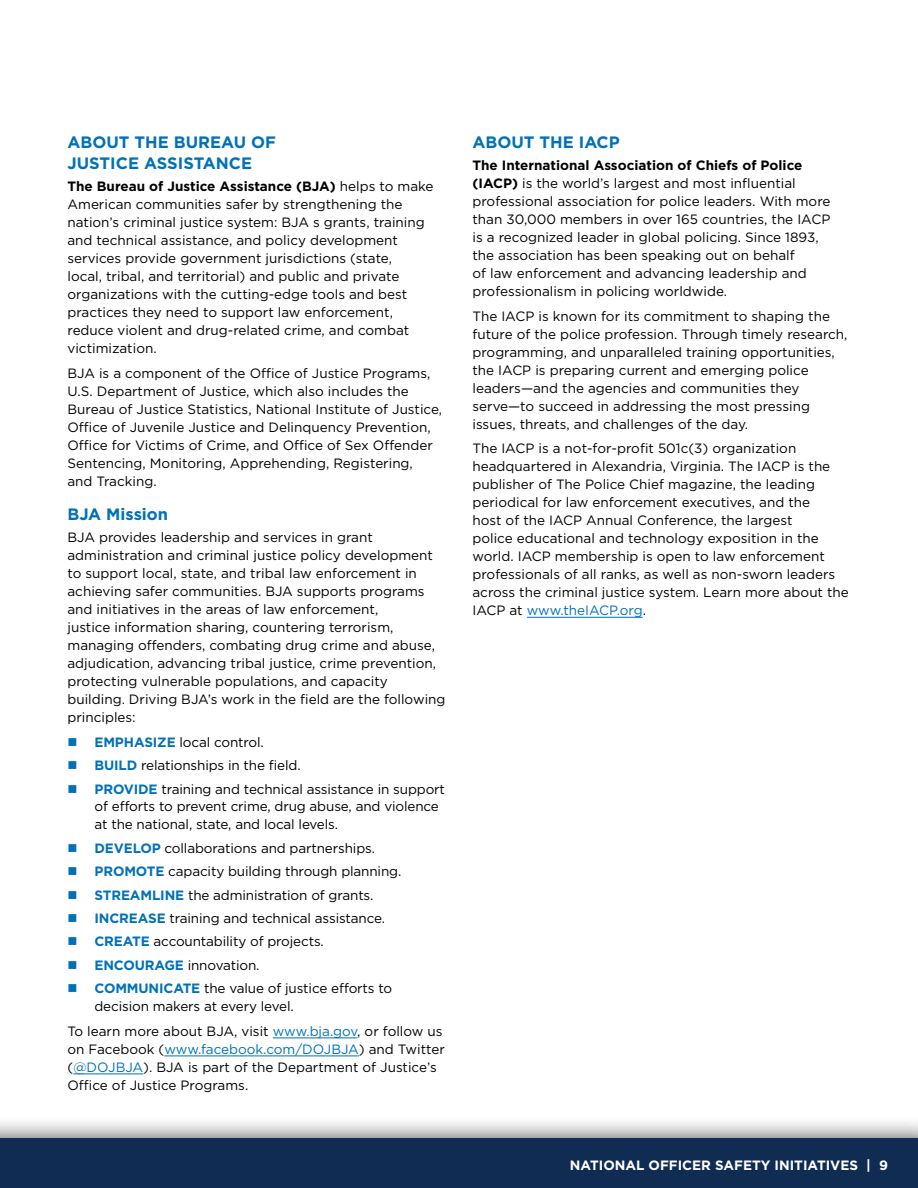
<style>
.page{position:relative;width:918px;height:1188px;background:#fff}
.page>*{position:absolute;margin:0;border:0;box-sizing:border-box;transform-origin:0 0}
.t1{font:700 16.5px/21px "Gotham";color:#0071b9}
.t2{font:13.5px/18px "Gotham";color:#000}
.t3{font:700 13.5px "Gotham";color:#fff}
.s1{font-weight:700}
.s2{color:#0071b9}
.s3{font-weight:700;color:#0071b9}
</style>
<div class="page">
<div style="left:0;top:1116px;width:918px;height:72px;background:#000;opacity:.75"></div>
<div style="left:0;top:1138px;width:918px;height:50px;background:#102c52"></div>
<hr style="left:273px;top:1038px;width:84px;height:1px;background:#0071b9">
<hr style="left:164px;top:1056px;width:195px;height:1px;background:#0071b9">
<hr style="left:73px;top:1074px;width:70px;height:1px;background:#0071b9">
<hr style="left:527px;top:617px;width:116px;height:1px;background:#0071b9">
<p class="t1" style="left:68px;top:132px;width:210px">ABOUT THE BUREAU OF<br>JUSTICE ASSISTANCE</p>
<p class="t2" style="left:68px;top:177px;width:368px"><span class="s1">The Bureau of Justice Assistance (BJA)</span> helps to make American communities safer by strengthening the nation’s criminal justice system: BJA s grants, training and technical assistance, and policy development services provide government jurisdictions (state,<br>local, tribal, and territorial) and public and private organizations with the cutting-edge tools and best practices they need to support law enforcement, reduce violent and drug-related crime, and combat victimization.</p>
<p class="t2" style="left:68px;top:364px;width:376px">BJA is a component of the Office of Justice Programs, U.S. Department of Justice, which also includes the Bureau of Justice Statistics, National Institute of Justice, Office of Juvenile Justice and Delinquency Prevention, Office for Victims of Crime, and Office of Sex Offender Sentencing, Monitoring, Apprehending, Registering,<br>and Tracking.</p>
<p class="t1" style="left:68px;top:504px;width:102px">BJA Mission</p>
<p class="t2" style="left:68px;top:528px;width:380px">BJA provides leadership and services in grant administration and criminal justice policy development to support local, state, and tribal law enforcement in achieving safer communities. BJA supports programs and initiatives in the areas of law enforcement,<br>justice information sharing, countering terrorism, managing offenders, combating drug crime and abuse, adjudication, advancing tribal justice, crime prevention, protecting vulnerable populations, and capacity building. Driving BJA’s work in the field are the following principles:</p>
<p class="t2" style="left:68px;top:733px;width:198px"><span class="s2">■</span> <span class="s3">EMPHASIZE</span> local control.</p>
<p class="t2" style="left:68px;top:756px;width:235px"><span class="s2">■</span> <span class="s3">BUILD</span> relationships in the field.</p>
<p class="t2" style="left:94px;top:779px;width:352px;text-indent:-27px"><span class="s2">■</span> <span class="s3">PROVIDE</span> training and technical assistance in support of efforts to prevent crime, drug abuse, and violence at the national, state, and local levels.</p>
<p class="t2" style="left:68px;top:839px;width:309px"><span class="s2">■</span> <span class="s3">DEVELOP</span> collaborations and partnerships.</p>
<p class="t2" style="left:68px;top:862px;width:335px"><span class="s2">■</span> <span class="s3">PROMOTE</span> capacity building through planning.</p>
<p class="t2" style="left:68px;top:886px;width:308px"><span class="s2">■</span> <span class="s3">STREAMLINE</span> the administration of grants.</p>
<p class="t2" style="left:67px;top:909px;width:319px"><span class="s2">■</span> <span class="s3">INCREASE</span> training and technical assistance.</p>
<p class="t2" style="left:67px;top:932px;width:258px"><span class="s2">■</span> <span class="s3">CREATE</span> accountability of projects.</p>
<p class="t2" style="left:67px;top:956px;width:194px"><span class="s2">■</span> <span class="s3">ENCOURAGE</span> innovation.</p>
<p class="t2" style="left:94px;top:979px;width:299px;text-indent:-27px"><span class="s2">■</span> <span class="s3">COMMUNICATE</span> the value of justice efforts to decision makers at every level.</p>
<p class="t2" style="left:68px;top:1022px;width:379px">To learn more about BJA, visit <span class="s2">www.bja.gov</span>, or follow us on Facebook (<span class="s2">www.facebook.com/DOJBJA</span>) and Twitter (<span class="s2">@DOJBJA</span>). BJA is part of the Department of Justice’s Office of Justice Programs.</p>
<p class="t1" style="left:472px;top:132px;width:149px">ABOUT THE IACP</p>
<p class="t2" style="left:472px;top:156px;width:360px"><span class="s1">The International Association of Chiefs of Police (IACP)</span> is the world’s largest and most influential professional association for police leaders. With more than 30,000 members in over 165 countries, the IACP is a recognized leader in global policing. Since 1893, the association has been speaking out on behalf<br>of law enforcement and advancing leadership and professionalism in policing worldwide.</p>
<p class="t2" style="left:472px;top:307px;width:377px">The IACP is known for its commitment to shaping the future of the police profession. Through timely research, programming, and unparalleled training opportunities, the IACP is preparing current and emerging police leaders—and the agencies and communities they serve—to succeed in addressing the most pressing issues, threats, and challenges of the day.</p>
<p class="t2" style="left:472px;top:439px;width:378px">The IACP is a not-for-profit 501c(3) organization headquartered in Alexandria, Virginia. The IACP is the publisher of The Police Chief magazine, the leading periodical for law enforcement executives, and the<br>host of the IACP Annual Conference, the largest<br>police educational and technology exposition in the world. IACP membership is open to law enforcement professionals of all ranks, as well as non-sworn leaders across the criminal justice system. Learn more about the IACP at <span class="s2">www.theIACP.org</span>.</p>
<p class="t3" style="left:570px;top:1156px;width:320px">NATIONAL OFFICER SAFETY INITIATIVES | 9</p>
</div>
